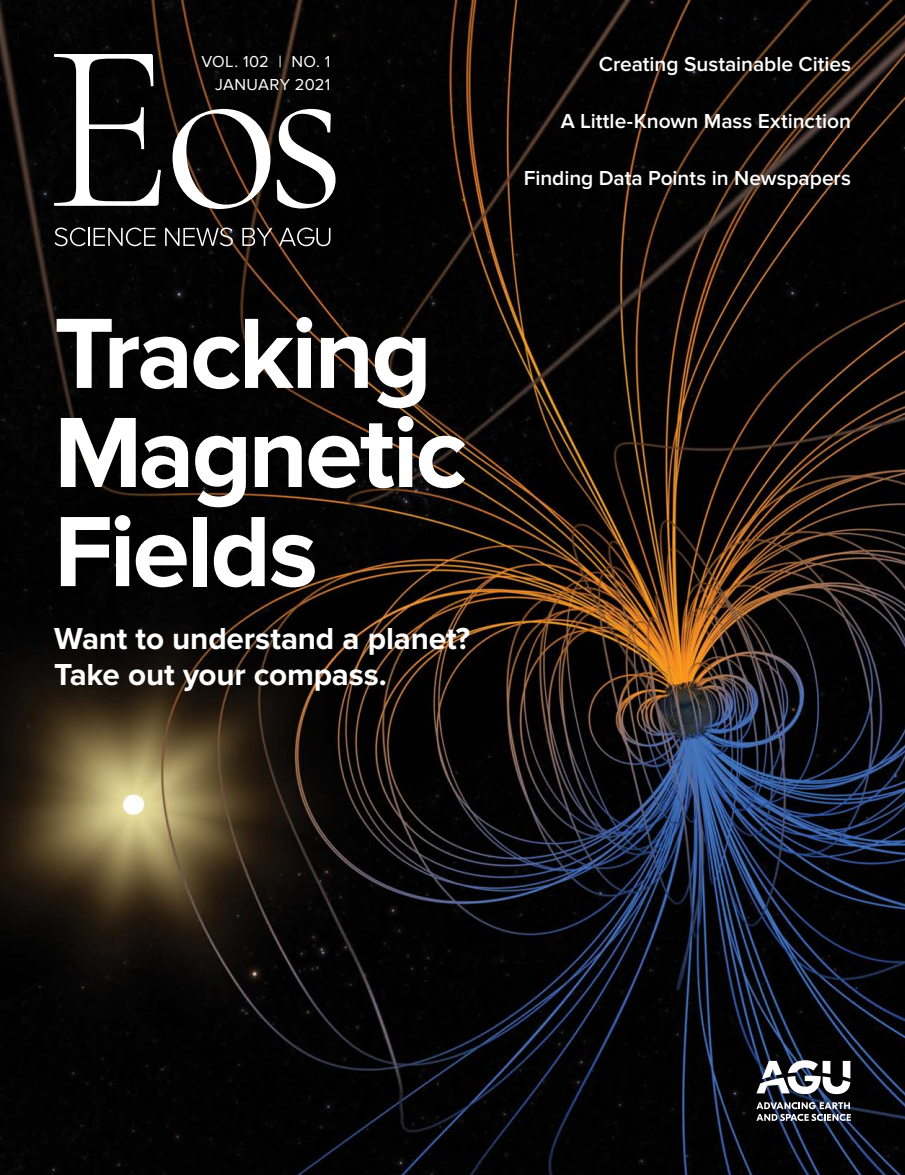
<style>
.page{position:relative;width:905px;height:1175px;background:#fff}
.page>*{position:absolute;margin:0;border:0;box-sizing:border-box;transform-origin:0 0}
.t1{font:700 103.5px/99px "Proxima Nova";letter-spacing:-.03em;color:#fff}
.t2{font:700 31.5px/36px "Proxima Nova";letter-spacing:-.005em;color:#fff}
.t3{font:600 21px "Proxima Nova";color:#fff}
.t4{font:16.5px/23.2px "Proxima Nova";letter-spacing:.015em;color:#fff;text-align:right}
</style>
<div class="page">
<img style="left:0;top:0;width:904px;height:1174px">
<svg style="left:54px;top:54px;width:107px;height:152px"></svg>
<svg style="left:172px;top:109px;width:98px;height:100px"></svg>
<svg style="left:277px;top:109px;width:58px;height:99px"></svg>
<svg style="left:55px;top:227px;width:100px;height:19px;background:#3e3e3e"></svg>
<svg style="left:165px;top:227px;width:68px;height:19px"></svg>
<svg style="left:242px;top:228px;width:30px;height:18px"></svg>
<svg style="left:279px;top:227px;width:51px;height:19px"></svg>
<svg style="left:756px;top:1060px;width:94px;height:34px"></svg>
<svg style="left:756px;top:1102px;width:94px;height:19px"></svg>
<p class="t4" style="left:201px;top:50px;width:131px">VOL. 102 | NO. 1<br>JANUARY 2021</p>
<p class="t3" style="left:598px;top:52px;width:254px">Creating Sustainable Cities</p>
<p class="t3" style="left:560px;top:109px;width:292px">A Little-Known Mass Extinction</p>
<h1 class="t1" style="left:54px;top:306px;width:414px">Tracking<br>Magnetic<br>Fields</h1>
<h2 class="t2" style="left:54px;top:621px;width:418px">Want to understand a planet?<br>Take out your compass.</h2>
<p class="t3" style="left:523px;top:166px;width:329px">Finding Data Points in Newspapers</p>
</div>
